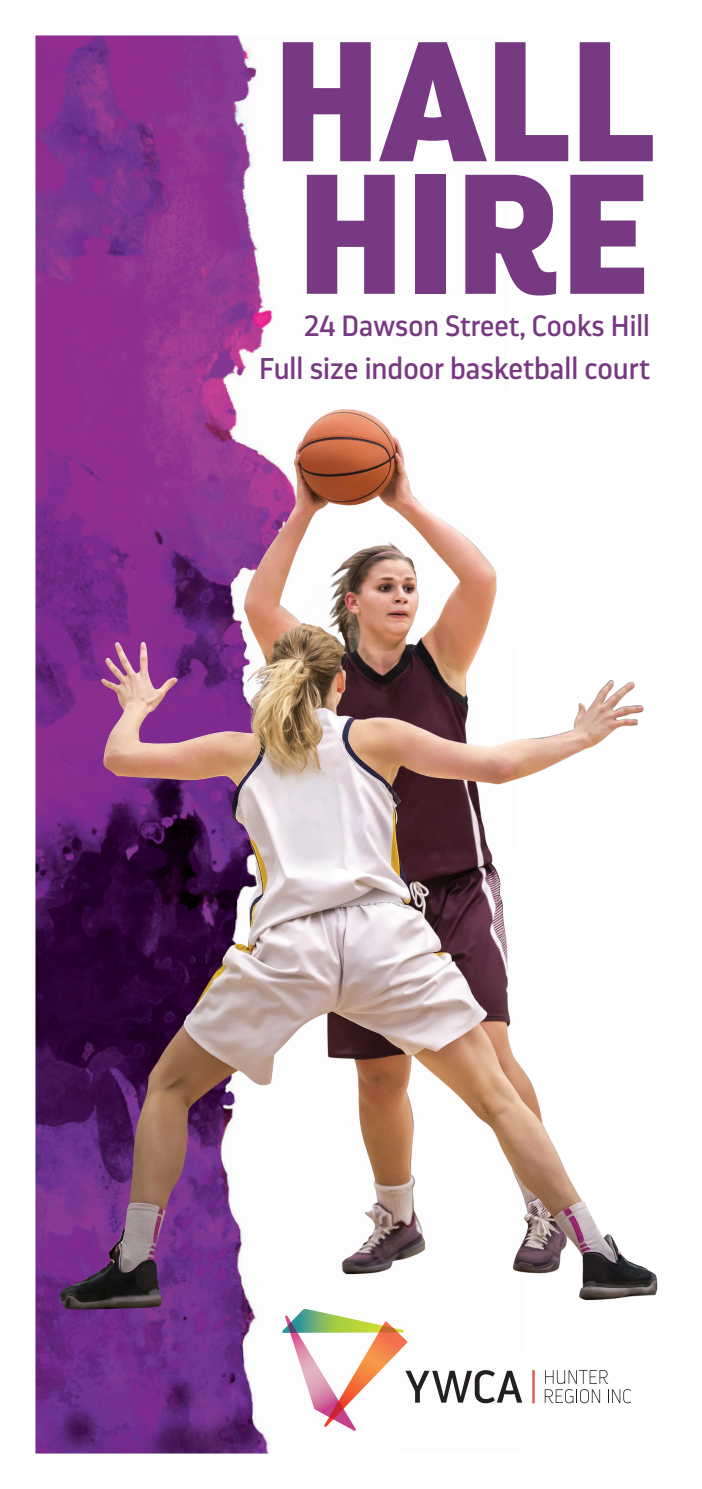
<style>
.page{position:relative;width:702px;height:1489px;background:#fff}
.page>*{position:absolute;margin:0;border:0;box-sizing:border-box;transform-origin:0 0}
.t1{font:900 170px/132.5px "Darwin Pro";color:#773982}
.t2{font:30px "Darwin Pro";color:#773982}
.t3{font:29.25px "Darwin Pro";color:#773982}
</style>
<div class="page">
<img style="left:35px;top:35px;width:488px;height:1418px">
<img style="left:50px;top:369px;width:608px;height:978px">
<svg style="left:282px;top:1308px;width:240px;height:122px"></svg>
<svg style="left:544px;top:1370px;width:87px;height:33px"></svg>
<hr style="left:532px;top:1369px;width:2px;height:34px;background:#e2594e">
<p class="t1" style="left:273px;top:30px;width:383px">HALL<br>HIRE</p>
<p class="t3" style="left:304px;top:307px;width:347px">24 Dawson Street, Cooks Hill</p>
<p class="t2" style="left:259px;top:348px;width:392px">Full size indoor basketball court</p>
</div>
